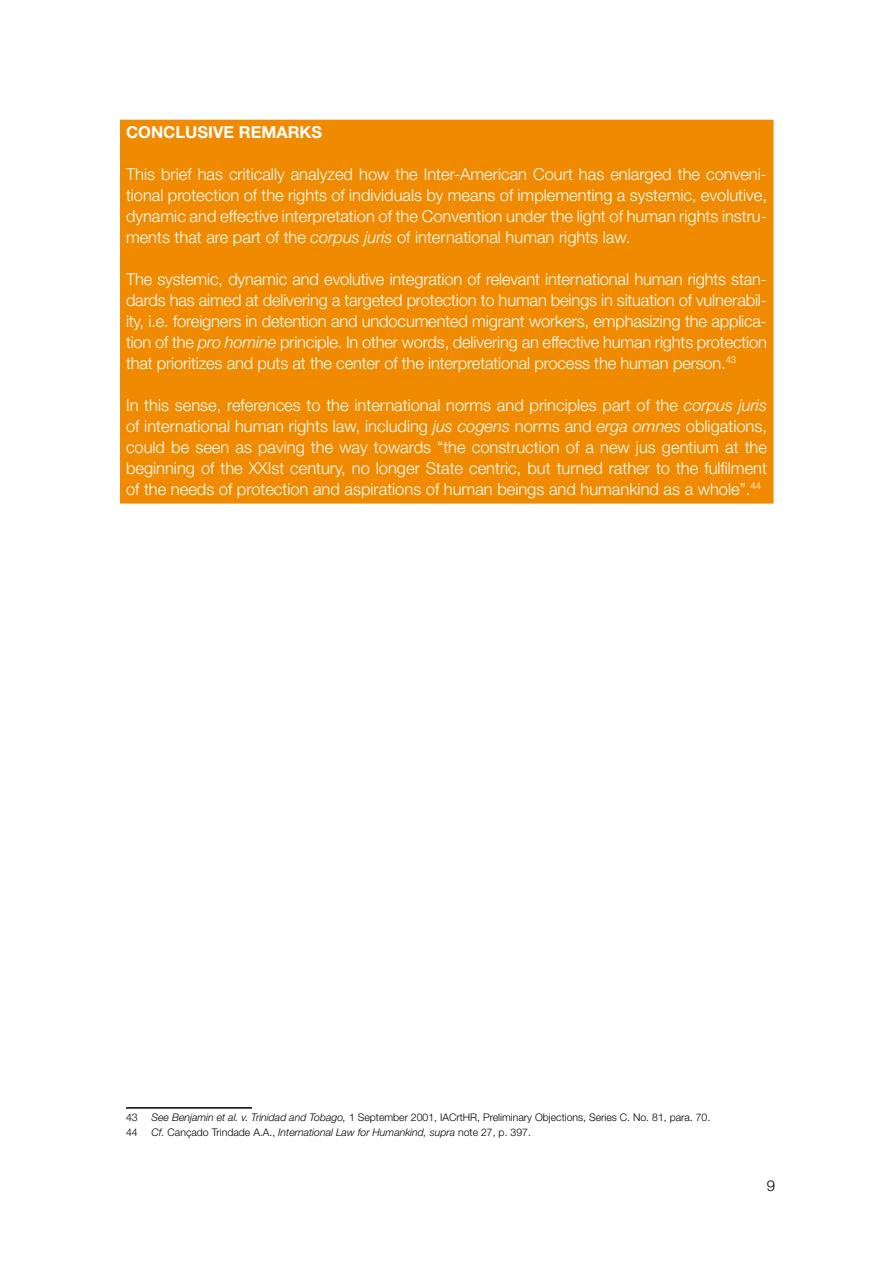
<style>
.page{position:relative;width:893px;height:1263px;background:#fff}
.page>*{position:absolute;margin:0;border:0;box-sizing:border-box;transform-origin:0 0}
.t1{font:300 16.5px/21px "Helvetica Neue LT Std";color:#fff;text-align:justify}
.t2{font:700 16.5px "Helvetica Neue LT Std";color:#fff}
.t3{font:300 15px "Helvetica Neue LT Std";color:#000}
.t4{font:300 10.5px/15px "Helvetica Neue LT Std";color:#000}
.s1{font-style:italic}
</style>
<div class="page">
<div style="left:120px;top:120px;width:654px;height:384px;background:#f08a00;border:2px solid #f08a00"></div>
<hr style="left:126px;top:1107px;width:126px;height:2px;background:#000">
<p class="t2" style="left:126px;top:122px;width:198px">CONCLUSIVE REMARKS</p>
<p class="t1" style="left:126px;top:163px;width:642px">This brief has critically analyzed how the Inter-American Court has enlarged the conveni&shy;tional protection of the rights of individuals by means of implementing a systemic, evolutive, dynamic and effective interpretation of the Convention under the light of human rights instru&shy;ments that are part of the <span class="s1">corpus juris</span> of international human rights law.</p>
<p class="t1" style="left:126px;top:268px;width:642px">The systemic, dynamic and evolutive integration of relevant international human rights stan&shy;dards has aimed at delivering a targeted protection to human beings in situation of vulnerabil&shy;ity, i.e. foreigners in detention and undocumented migrant workers, emphasizing the applica&shy;tion of the <span class="s1">pro homine</span> principle. In other words, delivering an effective human rights protection that prioritizes and puts at the center of the interpretational process the human person.<sup>43</sup></p>
<p class="t1" style="left:126px;top:394px;width:643px">In this sense, references to the international norms and principles part of the <span class="s1">corpus juris </span>of international human rights law, including <span class="s1">jus cogens</span> norms and <span class="s1">erga omnes</span> obligations, could be seen as paving the way towards “the construction of a new jus gentium at the beginning of the XXIst century, no longer State centric, but turned rather to the fulfilment of the needs of protection and aspirations of human beings and humankind as a whole”.<sup>44</sup></p>
<p class="t4" style="left:126px;top:1109px;width:13px">43<br>44</p>
<p class="t4" style="left:152px;top:1109px;width:560px"><span class="s1">See Benjamin et al. v. Trinidad and Tobago,</span> 1 September 2001, IACrtHR, Preliminary Objections, Series C. No. 81, para. 70.<br><span class="s1">Cf.</span> Cançado Trindade A.A., <span class="s1">International Law for Humankind, supra</span> note 27, p. 397.</p>
<p class="t3" style="left:767px;top:1177px;width:10px">9</p>
</div>
